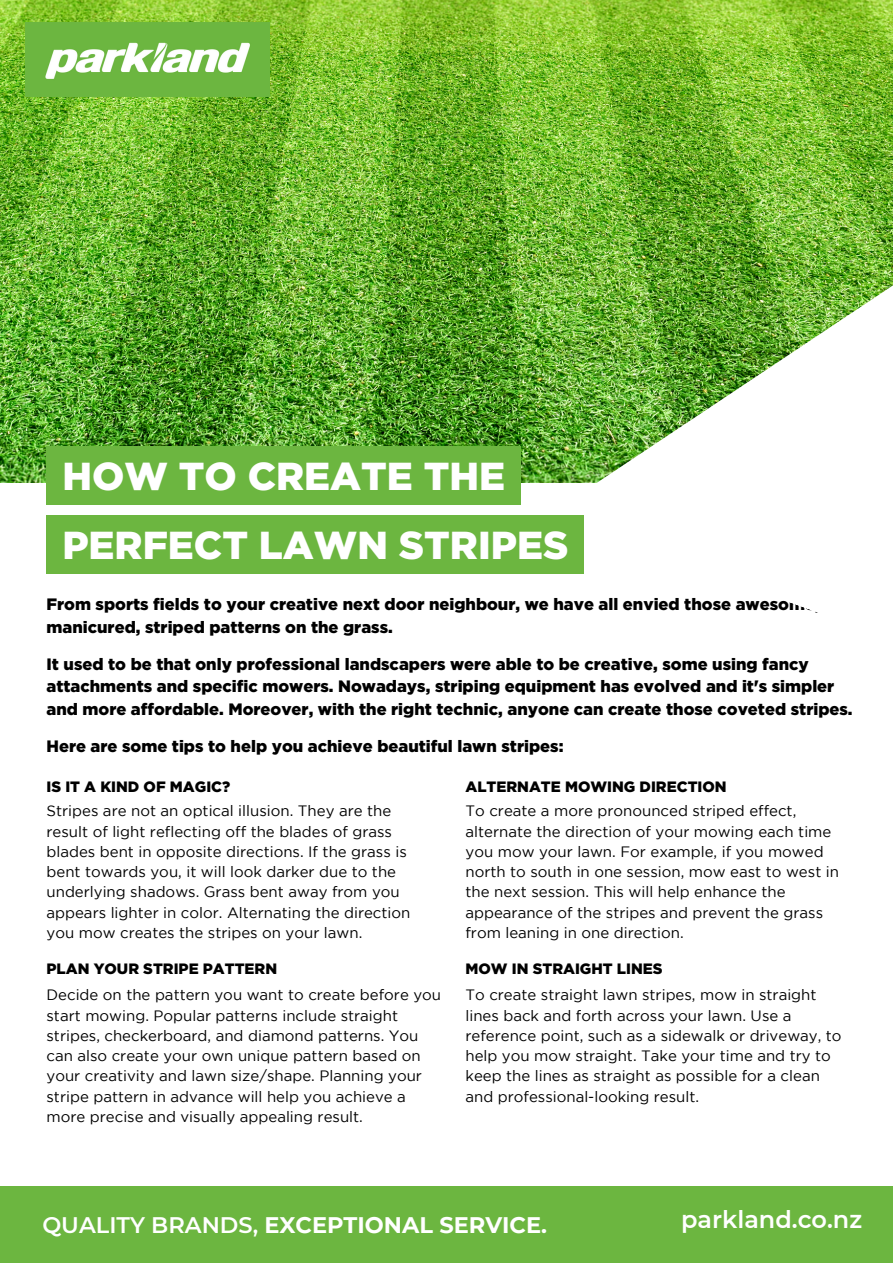
<style>
.page{position:relative;width:893px;height:1264px;background:#fff}
.page>*{position:absolute;margin:0;border:0;box-sizing:border-box;transform-origin:0 0}
.t1{font:900 39px/68.4px "Gotham";color:#fff}
.t2{font:600 24px "Montserrat";color:#fff}
.t3{font:700 22.5px "Montserrat";color:#fff}
.t4{font:900 16.5px/22.8px "Gotham";color:#000}
.t5{font:15px/20.2px "Gotham";color:#000}
.t6{font:900 15px "Gotham";color:#000}
.s1{font-weight:600}
</style>
<div class="page">
<img style="left:0;top:0;width:892px;height:482px">
<img style="left:547px;top:268px;width:345px;height:306px">
<img style="left:25px;top:23px;width:244px;height:74px">
<div style="left:0;top:1186px;width:892px;height:76px;background:#6cb640"></div>
<div style="left:47px;top:446px;width:474px;height:58px;background:#6cb640"></div>
<div style="left:47px;top:515px;width:537px;height:58px;background:#6cb640"></div>
<h1 class="t1" style="left:62px;top:441px;width:507px">HOW TO CREATE THE<br>PERFECT LAWN STRIPES</h1>
<p class="t4" style="left:47px;top:592px;width:774px">From sports fields to your creative next door neighbour, we have all envied those awesome, manicured, striped patterns on the grass.</p>
<p class="t4" style="left:47px;top:652px;width:807px">It used to be that only professional landscapers were able to be creative, some using fancy attachments and specific mowers. Nowadays, striping equipment has evolved and it's simpler and more affordable. Moreover, with the right technic, anyone can create those coveted stripes.</p>
<p class="t4" style="left:47px;top:734px;width:518px">Here are some tips to help you achieve beautiful lawn stripes:</p>
<p class="t6" style="left:47px;top:778px;width:185px">IS IT A KIND OF MAGIC?</p>
<p class="t5" style="left:47px;top:802px;width:365px">Stripes are not an optical illusion. They are the result of light reflecting off the blades of grass blades bent in opposite directions. If the grass is bent towards you, it will look darker due to the underlying shadows. Grass bent away from you appears lighter in color. Alternating the direction you mow creates the stripes on your lawn.</p>
<p class="t6" style="left:47px;top:960px;width:232px">PLAN YOUR STRIPE PATTERN</p>
<p class="t5" style="left:47px;top:986px;width:396px">Decide on the pattern you want to create before you start mowing. Popular patterns include straight stripes, checkerboard, and diamond patterns. You can also create your own unique pattern based on your creativity and lawn size/shape. Planning your stripe pattern in advance will help you achieve a more precise and visually appealing result.</p>
<p class="t6" style="left:465px;top:778px;width:263px">ALTERNATE MOWING DIRECTION</p>
<p class="t5" style="left:465px;top:802px;width:375px">To create a more pronounced striped effect, alternate the direction of your mowing each time you mow your lawn. For example, if you mowed north to south in one session, mow east to west in the next session. This will help enhance the appearance of the stripes and prevent the grass from leaning in one direction.</p>
<p class="t6" style="left:465px;top:960px;width:198px">MOW IN STRAIGHT LINES</p>
<p class="t5" style="left:465px;top:986px;width:377px">To create straight lawn stripes, mow in straight lines back and forth across your lawn. Use a reference point, such as a sidewalk or driveway, to help you mow straight. Take your time and try to keep the lines as straight as possible for a clean and professional-looking result.</p>
<h3 class="t3" style="left:42px;top:1211px;width:506px"><span class="s1">QUALITY BRANDS,</span> EXCEPTIONAL SERVICE.</h3>
<h2 class="t2" style="left:681px;top:1205px;width:182px">parkland.co.nz</h2>
</div>
